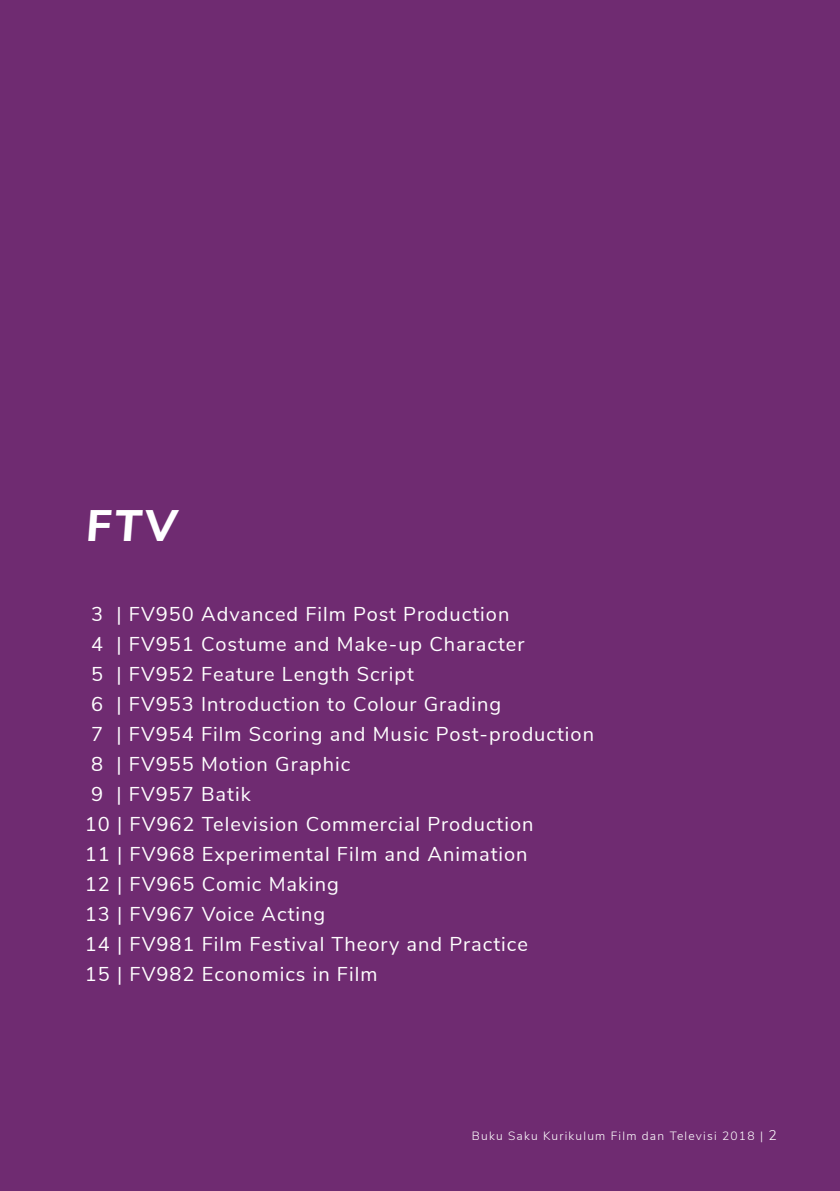
<style>
.page{position:relative;width:840px;height:1191px;background:#fff}
.page>*{position:absolute;margin:0;border:0;box-sizing:border-box;transform-origin:0 0}
.t1{font:italic 800 44px "Nunito Sans";color:#fff}
.t2{font:20px "Nunito Sans";letter-spacing:.05em;color:#fff}
.t3{font:300 12px "Nunito Sans";letter-spacing:.1em;color:#fff}
.s1{font-size:14px}
</style>
<div class="page">
<div style="left:0;top:0;width:839px;height:1191px;background:#6f2b71"></div>
<h1 class="t1" style="left:86px;top:493px;width:92px">FTV</h1>
<p class="t2" style="left:91px;top:599px;width:419px">3 | FV950 Advanced Film Post Production</p>
<p class="t2" style="left:91px;top:629px;width:434px">4 | FV951 Costume and Make-up Character</p>
<p class="t2" style="left:91px;top:659px;width:324px">5 | FV952 Feature Length Script</p>
<p class="t2" style="left:91px;top:689px;width:411px">6 | FV953 Introduction to Colour Grading</p>
<p class="t2" style="left:91px;top:719px;width:504px">7 | FV954 Film Scoring and Music Post-production</p>
<p class="t2" style="left:91px;top:749px;width:261px">8 | FV955 Motion Graphic</p>
<p class="t2" style="left:91px;top:779px;width:161px">9 | FV957 Batik</p>
<p class="t2" style="left:85px;top:809px;width:450px">10 | FV962 Television Commercial Production</p>
<p class="t2" style="left:85px;top:839px;width:444px">11 | FV968 Experimental Film and Animation</p>
<p class="t2" style="left:85px;top:869px;width:255px">12 | FV965 Comic Making</p>
<p class="t2" style="left:85px;top:899px;width:242px">13 | FV967 Voice Acting</p>
<p class="t2" style="left:85px;top:929px;width:444px">14 | FV981 Film Festival Theory and Practice</p>
<p class="t2" style="left:85px;top:959px;width:294px">15 | FV982 Economics in Film</p>
<p class="t3" style="left:471px;top:1126px;width:306px">Buku Saku Kurikulum Film dan Televisi 2018 | <span class="s1">2</span></p>
</div>
